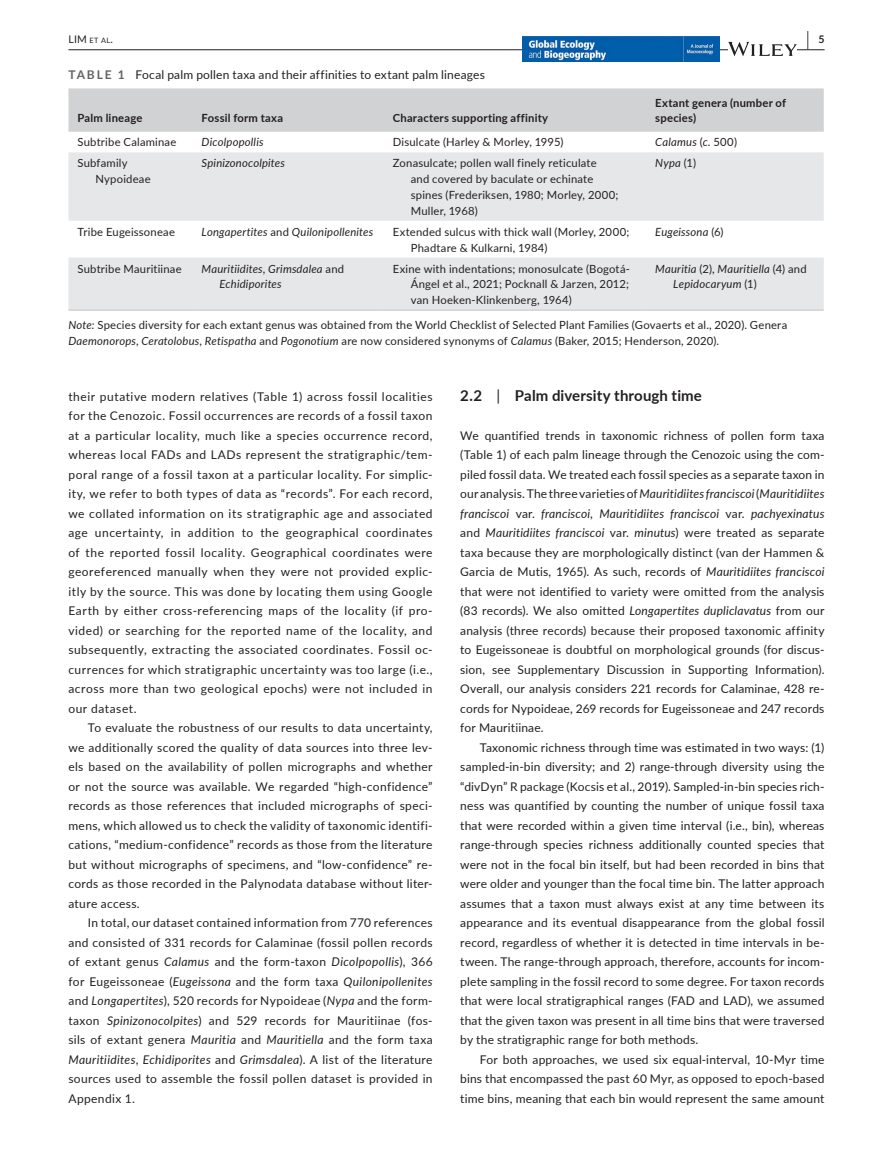
<style>
.page{position:relative;width:893px;height:1174px;background:#fff}
.page>*{position:absolute;margin:0;border:0;box-sizing:border-box;transform-origin:0 0}
.t1{font:700 19.5px "Lato";color:#231f20;scale:.43 1}
.t2{font:700 15px "Lato";letter-spacing:.005em;color:#231f20}
.t3{font:12px/19.5px "Lato";letter-spacing:.02em;color:#231f20;text-align:justify}
.t4{font:11.25px/15.8px "Lato";letter-spacing:.015em;color:#231f20}
.t5{font:italic 11.25px/15.8px "Lato";letter-spacing:.015em;color:#231f20}
.t6{font:700 11.25px/15.8px "Lato";letter-spacing:.02em;color:#231f20}
.t7{font:10.5px "Lato";color:#231f20}
.s1{font-size:7.35px}
.s2{font-weight:700;color:#636366}
.s3{font-style:normal}
.s4{font-style:italic}
.s5{font-weight:400}
</style>
<div class="page">
<hr style="left:68px;top:49px;width:756px;height:1px;background:#231f20">
<img style="left:523px;top:36px;width:197px;height:26px">
<svg style="left:728px;top:42px;width:69px;height:14px"></svg>
<div style="left:68px;top:88px;width:756px;height:44px;background:#d1d2d4"></div>
<svg style="left:68px;top:152px;width:756px;height:157px;fill:#e6e7e9"></svg>
<hr style="left:68px;top:309px;width:125px;height:2px;background:#d1d2d4">
<hr style="left:193px;top:309px;width:191px;height:2px;background:#d1d2d4">
<hr style="left:384px;top:309px;width:262px;height:2px;background:#d1d2d4">
<hr style="left:646px;top:309px;width:178px;height:2px;background:#d1d2d4">
<p class="t7" style="left:68px;top:31px;width:46px">LIM <span class="s1">et al</span>.</p>
<h1 class="t1" style="left:807px;top:25px;width:43px">| <sup>5</sup></h1>
<p class="t3" style="left:68px;top:64px;width:418px"><span class="s2">TABLE 1</span> Focal palm pollen taxa and their affinities to extant palm lineages</p>
<p class="t6" style="left:77px;top:110px;width:66px">Palm lineage</p>
<p class="t6" style="left:202px;top:110px;width:83px">Fossil form taxa</p>
<p class="t6" style="left:393px;top:110px;width:157px">Characters supporting affinity</p>
<p class="t6" style="left:655px;top:94px;width:132px">Extant genera (number of species)</p>
<p class="t4" style="left:77px;top:134px;width:100px">Subtribe Calaminae</p>
<p class="t5" style="left:202px;top:134px;width:63px">Dicolpopollis</p>
<p class="t4" style="left:393px;top:134px;width:172px">Disulcate (Harley &amp; Morley, 1995)</p>
<p class="t5" style="left:655px;top:134px;width:83px">Calamus <span class="s3">(</span>c<span class="s3">. 500)</span></p>
<p class="t4" style="left:95px;top:155px;width:57px;text-indent:-18px">Subfamily<br>Nypoideae</p>
<p class="t5" style="left:202px;top:155px;width:85px">Spinizonocolpites</p>
<p class="t4" style="left:411px;top:155px;width:209px;text-indent:-18px">Zonasulcate; pollen wall finely reticulate<br>and covered by baculate or echinate spines (Frederiksen, 1980; Morley, 2000; Muller, 1968)</p>
<p class="t5" style="left:655px;top:155px;width:42px">Nypa <span class="s3">(1)</span></p>
<p class="t4" style="left:77px;top:223px;width:99px">Tribe Eugeissoneae</p>
<p class="t5" style="left:202px;top:223px;width:173px">Longapertites <span class="s3">and</span> Quilonipollenites</p>
<p class="t4" style="left:411px;top:223px;width:220px;text-indent:-18px">Extended sulcus with thick wall (Morley, 2000;<br>Phadtare &amp; Kulkarni, 1984)</p>
<p class="t5" style="left:655px;top:223px;width:70px">Eugeissona <span class="s3">(6)</span></p>
<p class="t4" style="left:77px;top:260px;width:106px">Subtribe Mauritiinae</p>
<p class="t5" style="left:220px;top:260px;width:126px;text-indent:-18px">Mauritiidites<span class="s3">,</span> Grimsdalea <span class="s3">and<br></span>Echidiporites</p>
<p class="t4" style="left:411px;top:260px;width:221px;text-align:justify;text-indent:-18px">Exine with indentations; monosulcate (Bogotá-Ángel et al., 2021; Pocknall &amp; Jarzen, 2012; van Hoeken-Klinkenberg, 1964)</p>
<p class="t5" style="left:673px;top:260px;width:135px;text-indent:-18px">Mauritia <span class="s3">(2),</span> Mauritiella <span class="s3">(4) and<br></span>Lepidocaryum <span class="s3">(1)</span></p>
<p class="t4" style="left:68px;top:316px;width:720px"><span class="s4">Note:</span> Species diversity for each extant genus was obtained from the World Checklist of Selected Plant Families (Govaerts et al., 2020). Genera<br><span class="s4">Daemonorops</span>, <span class="s4">Ceratolobus</span>, <span class="s4">Retispatha</span> and <span class="s4">Pogonotium</span> are now considered synonyms of <span class="s4">Calamus</span> (Baker, 2015; Henderson, 2020).</p>
<p class="t3" style="left:68px;top:386px;width:366px">their putative modern relatives (Table 1) across fossil localities for the Cenozoic. Fossil occurrences are records of a fossil taxon at a particular locality, much like a species occurrence record, whereas local FADs and LADs represent the stratigraphic/tem&shy;poral range of a fossil taxon at a particular locality. For simplic&shy;ity, we refer to both types of data as “records”. For each record, we collated information on its stratigraphic age and associated age uncertainty, in addition to the geographical coordinates of the reported fossil locality. Geographical coordinates were georeferenced manually when they were not provided explic&shy;itly by the source. This was done by locating them using Google Earth by either cross-referencing maps of the locality (if pro&shy;vided) or searching for the reported name of the locality, and subsequently, extracting the associated coordinates. Fossil oc&shy;currences for which stratigraphic uncertainty was too large (i.e., across more than two geological epochs) were not included in our dataset.</p>
<p class="t3" style="left:68px;top:717px;width:366px;text-indent:20px">To evaluate the robustness of our results to data uncertainty, we additionally scored the quality of data sources into three lev&shy;els based on the availability of pollen micrographs and whether or not the source was available. We regarded “high-confidence” records as those references that included micrographs of speci&shy;mens, which allowed us to check the validity of taxonomic identifi&shy;cations, “medium-confidence” records as those from the literature but without micrographs of specimens, and “low-confidence” re&shy;cords as those recorded in the Palynodata database without liter&shy;ature access.</p>
<p class="t3" style="left:68px;top:912px;width:366px;text-indent:20px">In total, our dataset contained information from 770 references and consisted of 331 records for Calaminae (fossil pollen records of extant genus <span class="s4">Calamus</span> and the form-taxon <span class="s4">Dicolpopollis</span>), 366 for Eugeissoneae (<span class="s4">Eugeissona</span> and the form taxa <span class="s4">Quilonipollenites </span>and <span class="s4">Longapertites</span>), 520 records for Nypoideae (<span class="s4">Nypa</span> and the form&shy;taxon <span class="s4">Spinizonocolpites</span>) and 529 records for Mauritiinae (fos&shy;sils of extant genera <span class="s4">Mauritia</span> and <span class="s4">Mauritiella</span> and the form taxa <span class="s4">Mauritiidites</span>, <span class="s4">Echidiporites</span> and <span class="s4">Grimsdalea</span>). A list of the literature sources used to assemble the fossil pollen dataset is provided in Appendix 1.</p>
<p class="t2" style="left:460px;top:384px;width:243px">2.2 <span class="s5">|</span> Palm diversity through time</p>
<p class="t3" style="left:460px;top:425px;width:366px">We quantified trends in taxonomic richness of pollen form taxa (Table 1) of each palm lineage through the Cenozoic using the com&shy;piled fossil data. We treated each fossil species as a separate taxon in our analysis. The three varieties of <span class="s4">Mauritidiites franciscoi</span> (<span class="s4">Mauritidiites franciscoi</span> var. <span class="s4">franciscoi</span>, <span class="s4">Mauritidiites franciscoi</span> var. <span class="s4">pachyexinatus </span>and <span class="s4">Mauritidiites franciscoi</span> var. <span class="s4">minutus</span>) were treated as separate taxa because they are morphologically distinct (van der Hammen &amp; Garcia de Mutis, 1965). As such, records of <span class="s4">Mauritidiites franciscoi </span>that were not identified to variety were omitted from the analysis (83 records). We also omitted <span class="s4">Longapertites dupliclavatus</span> from our analysis (three records) because their proposed taxonomic affinity to Eugeissoneae is doubtful on morphological grounds (for discus&shy;sion, see Supplementary Discussion in Supporting Information).<br>Overall, our analysis considers 221 records for Calaminae, 428 re&shy;cords for Nypoideae, 269 records for Eugeissoneae and 247 records for Mauritiinae.</p>
<p class="t3" style="left:460px;top:737px;width:366px;text-indent:20px">Taxonomic richness through time was estimated in two ways: (1) sampled-in-bin diversity; and 2) range-through diversity using the “divDyn” R package (Kocsis et al., 2019). Sampled-in-bin species rich&shy;ness was quantified by counting the number of unique fossil taxa that were recorded within a given time interval (i.e., bin), whereas range-through species richness additionally counted species that were not in the focal bin itself, but had been recorded in bins that were older and younger than the focal time bin. The latter approach assumes that a taxon must always exist at any time between its appearance and its eventual disappearance from the global fossil record, regardless of whether it is detected in time intervals in be&shy;tween. The range-through approach, therefore, accounts for incom&shy;plete sampling in the fossil record to some degree. For taxon records that were local stratigraphical ranges (FAD and LAD), we assumed that the given taxon was present in all time bins that were traversed by the stratigraphic range for both methods.</p>
<p class="t3" style="left:460px;top:1049px;width:366px;text-indent:20px">For both approaches, we used six equal-interval, 10-Myr time bins that encompassed the past 60 Myr, as opposed to epoch-based time bins, meaning that each bin would represent the same amount</p>
</div>
